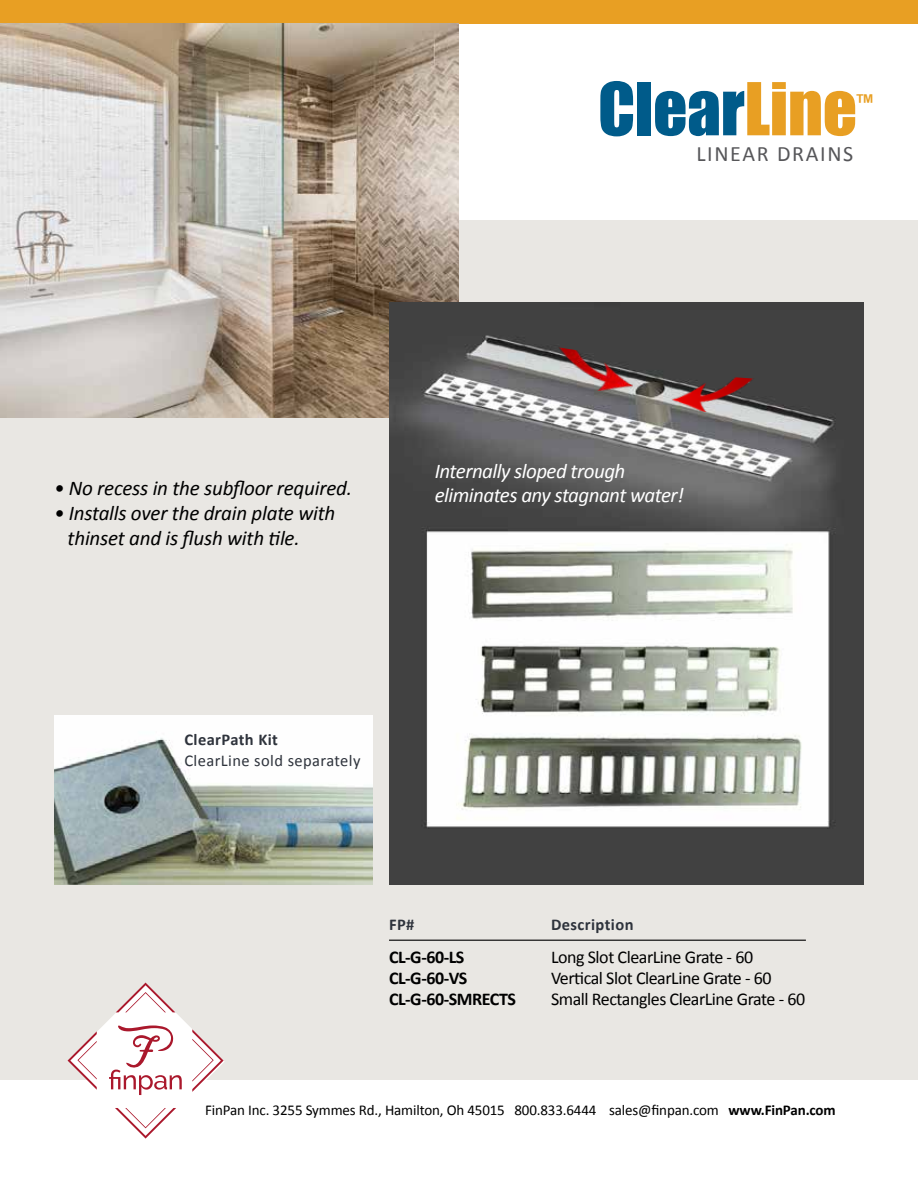
<style>
.page{position:relative;width:918px;height:1188px;background:#fff}
.page>*{position:absolute;margin:0;border:0;box-sizing:border-box;transform-origin:0 0}
.t1{font:67.35px "Impact";letter-spacing:-.005em;color:#005b8a}
.t2{font:22.05px "Calibri";letter-spacing:.075em;color:#565659}
.t3{font:italic 21px/25.2px "Calibri";letter-spacing:-.01em;color:#000}
.t4{font:italic 21px/24px "Calibri";letter-spacing:-.025em;color:#fff}
.t5{font:21px "Impact";color:#e89f23}
.t6{font:18px "Calibri";letter-spacing:-.025em;color:#000}
.t7{font:700 18px "Calibri";letter-spacing:-.025em;color:#000}
.t8{font:700 16.5px "Calibri";letter-spacing:.025em;color:#2e333c}
.t9{font:16.5px "Calibri";letter-spacing:.025em;color:#2e333c}
.t10{font:15px "Calibri";letter-spacing:-.01em;color:#000}
.s1{color:#e89f23}
.s2{font-weight:700}
</style>
<div class="page">
<div style="left:0;top:221px;width:918px;height:859px;background:#e9e7e3"></div>
<div style="left:0;top:0;width:918px;height:24px;background:#e89f23"></div>
<img style="left:0;top:24px;width:459px;height:394px">
<img style="left:389px;top:302px;width:475px;height:583px">
<hr style="left:389px;top:940px;width:417px;height:1px;background:#000">
<img style="left:54px;top:716px;width:318px;height:169px">
<svg style="left:68px;top:983px;width:157px;height:156px"></svg>
<img style="left:671px;top:373px;width:97px;height:43px">
<img style="left:537px;top:345px;width:100px;height:51px">
<h1 class="t1" style="left:598px;top:57px;width:261px">Clear<span class="s1">Line</span></h1>
<p class="t2" style="left:696px;top:140px;width:158px">LINEAR DRAINS</p>
<p class="t5" style="left:856px;top:87px;width:18px">™</p>
<p class="t3" style="left:54px;top:474px;width:300px">• No recess in the subfloor required.</p>
<p class="t3" style="left:68px;top:499px;width:269px;text-indent:-14px">• Installs over the drain plate with thinset and is flush with tile.</p>
<p class="t4" style="left:435px;top:458px;width:251px">Internally sloped trough eliminates any stagnant water!</p>
<p class="t8" style="left:184px;top:730px;width:95px">ClearPath Kit</p>
<p class="t9" style="left:184px;top:751px;width:178px">ClearLine sold separately</p>
<p class="t8" style="left:389px;top:915px;width:27px">FP#</p>
<p class="t8" style="left:551px;top:915px;width:84px">Description</p>
<p class="t7" style="left:389px;top:946px;width:77px">CL-G-60-LS</p>
<p class="t6" style="left:551px;top:946px;width:204px">Long Slot ClearLine Grate - 60</p>
<p class="t7" style="left:389px;top:967px;width:80px">CL-G-60-VS</p>
<p class="t6" style="left:551px;top:967px;width:222px">Vertical Slot ClearLine Grate - 60</p>
<p class="t7" style="left:389px;top:988px;width:128px">CL-G-60-SMRECTS</p>
<p class="t6" style="left:551px;top:988px;width:256px">Small Rectangles ClearLine Grate - 60</p>
<p class="t10" style="left:205px;top:1101px;width:632px">FinPan Inc. 3255 Symmes Rd., Hamilton, Oh 45015 800.833.6444 sales@finpan.com <span class="s2">www.FinPan.com</span></p>
</div>
